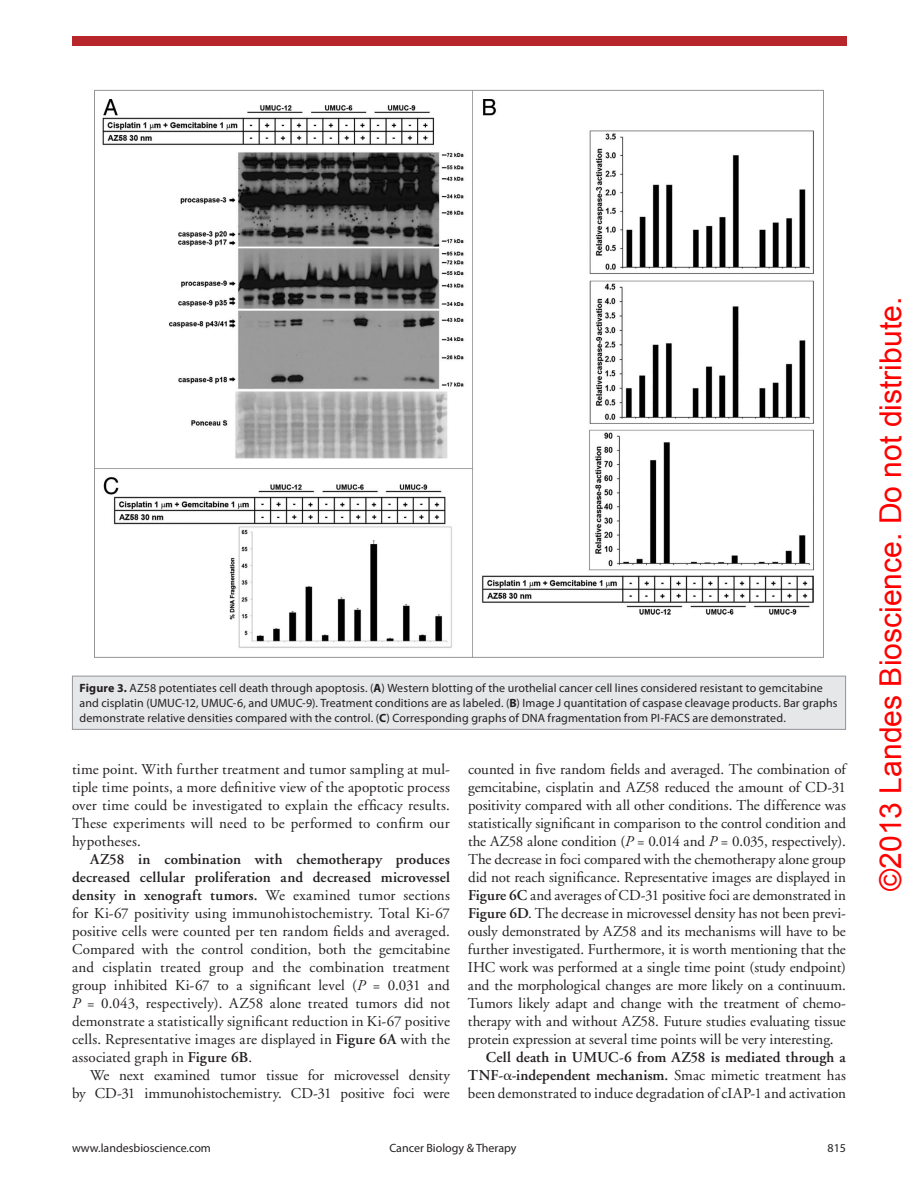
<style>
.page{position:relative;width:918px;height:1188px;background:#fff}
.page>*{position:absolute;margin:0;border:0;box-sizing:border-box;transform-origin:0 0}
.t1{font:30.15px "Arial";color:#f00}
.t2{font:15px/18px "Adobe Garamond";letter-spacing:.005em;color:#231f20;text-align:justify}
.t3{font:12px/15px "Myriad Pro";letter-spacing:.005em;color:#231f20}
.s1{font-weight:700}
.s2{font-weight:600}
.s3{font-style:italic}
.s4{font-family:"Universal Std Greekw Math Pi"}
</style>
<div class="page">
<div style="left:72px;top:36px;width:774px;height:10px;background:#b7262b"></div>
<div style="left:72px;top:676px;width:774px;height:53px;background:#e6e7e9"></div>
<div style="left:72px;top:676px;width:774px;height:54px;border:1px solid #939598"></div>
<img style="left:96px;top:92px;width:718px;height:564px">
<p class="t3" style="left:80px;top:681px;width:760px"><span class="s1">Figure 3.</span> AZ58 potentiates cell death through apoptosis. (<span class="s1">A</span>) Western blotting of the urothelial cancer cell lines considered resistant to gemcitabine and cisplatin (UMUC-12, UMUC-6, and UMUC-9). Treatment conditions are as labeled. (<span class="s1">B</span>) Image J quantitation of caspase cleavage products. Bar graphs demonstrate relative densities compared with the control. (<span class="s1">C</span>) Corresponding graphs of DNA fragmentation from PI-FACS are demonstrated.</p>
<p class="t2" style="left:72px;top:761px;width:379px">time point. With further treatment and tumor sampling at mul&shy;tiple time points, a more definitive view of the apoptotic process over time could be investigated to explain the efficacy results.<br>These experiments will need to be performed to confirm our hypotheses.</p>
<p class="t2" style="left:72px;top:851px;width:379px;text-indent:18px"><span class="s2">AZ58 in combination with chemotherapy produces decreased cellular proliferation and decreased microvessel density in xenograft tumors.</span> We examined tumor sections for Ki-67 positivity using immunohistochemistry. Total Ki-67 positive cells were counted per ten random fields and averaged.<br>Compared with the control condition, both the gemcitabine and cisplatin treated group and the combination treatment group inhibited Ki-67 to a significant level (<span class="s3">P</span> = 0.031 and <span class="s3">P</span> = 0.043, respectively). AZ58 alone treated tumors did not demonstrate a statistically significant reduction in Ki-67 positive cells. Representative images are displayed in <span class="s2">Figure 6A</span> with the associated graph in <span class="s2">Figure 6B</span>.</p>
<p class="t2" style="left:72px;top:1067px;width:379px;text-align:right">We next examined tumor tissue for microvessel density<br>by CD-31 immunohistochemistry. CD-31 positive foci were</p>
<p class="t2" style="left:468px;top:761px;width:380px">counted in five random fields and averaged. The combination of gemcitabine, cisplatin and AZ58 reduced the amount of CD-31 positivity compared with all other conditions. The difference was statistically significant in comparison to the control condition and the AZ58 alone condition (<span class="s3">P</span> = 0.014 and <span class="s3">P</span> = 0.035, respectively).<br>The decrease in foci compared with the chemotherapy alone group did not reach significance. Representative images are displayed in <span class="s2">Figure 6C</span> and averages of CD-31 positive foci are demonstrated in <span class="s2">Figure 6D</span>. The decrease in microvessel density has not been previ&shy;ously demonstrated by AZ58 and its mechanisms will have to be further investigated. Furthermore, it is worth mentioning that the IHC work was performed at a single time point (study endpoint) and the morphological changes are more likely on a continuum.<br>Tumors likely adapt and change with the treatment of chemo&shy;therapy with and without AZ58. Future studies evaluating tissue protein expression at several time points will be very interesting.</p>
<p class="t2" style="left:468px;top:1049px;width:379px;text-indent:18px"><span class="s2">Cell death in UMUC-6 from AZ58 is mediated through a TNF-</span><span class="s4">α</span><span class="s2">-independent mechanism.</span> Smac mimetic treatment has been demonstrated to induce degradation of cIAP-1 and activation</p>
<p class="t3" style="left:72px;top:1140px;width:140px">www.landesbioscience.com</p>
<p class="t3" style="left:389px;top:1140px;width:129px">Cancer Biology &amp; Therapy</p>
<p class="t3" style="left:828px;top:1140px;width:20px">815</p>
<h1 class="t1" style="left:871px;top:891px;width:595px;rotate:-90deg">©2013 Landes Bioscience. Do not distribute.</h1>
</div>
